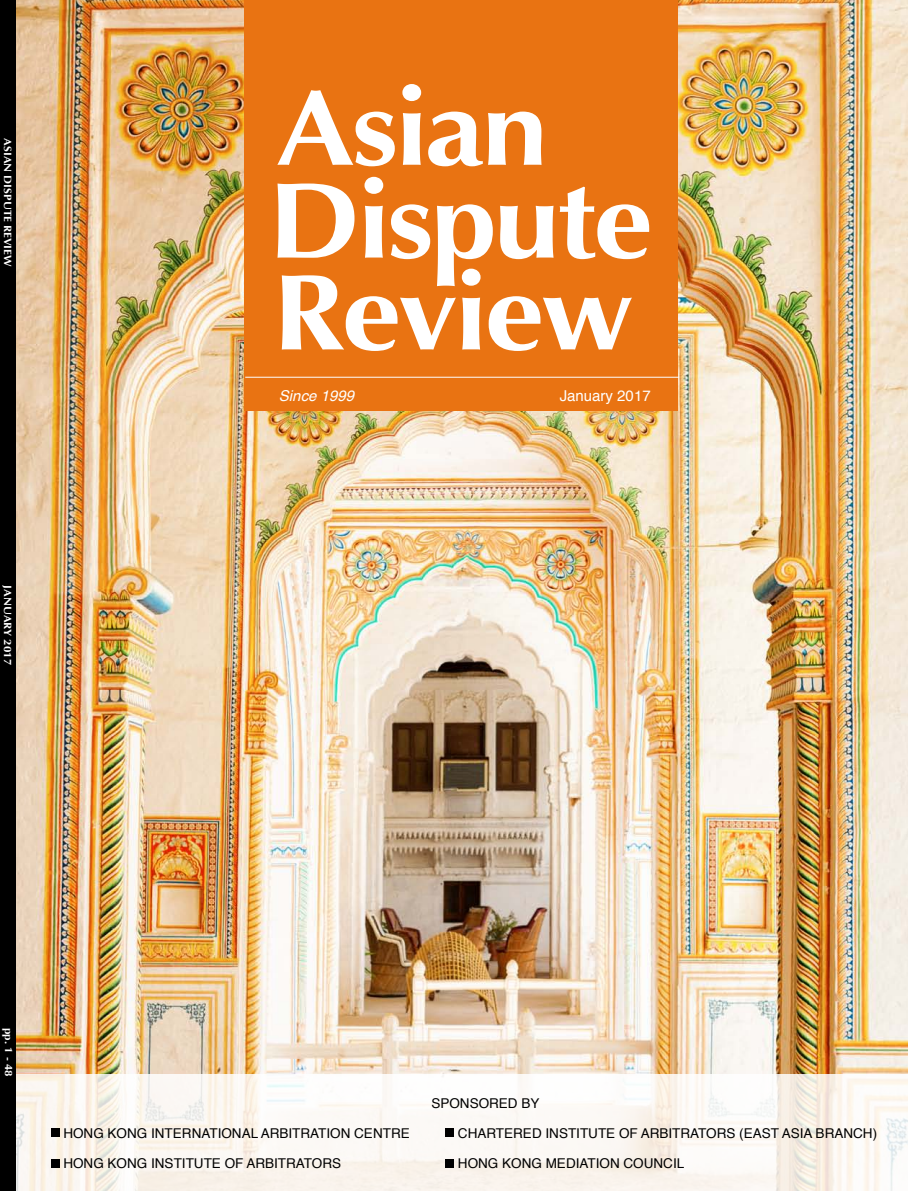
<style>
.page{position:relative;width:908px;height:1191px;background:#fff}
.page>*{position:absolute;margin:0;border:0;box-sizing:border-box;transform-origin:0 0}
.t1{font:700 108px/184.5px "Optima";letter-spacing:-.025em;color:#fff;scale:1.1 1}
.t2{font:15px "Helvetica";color:#fff}
.t3{font:italic 15px "Helvetica";color:#fff}
.t4{font:13.5px "Helvetica";color:#000}
.t5{font:700 10.5px "Optima";color:#fff;scale:1.1 1}
</style>
<div class="page">
<img style="left:16px;top:0;width:892px;height:1074px">
<svg style="left:16px;top:1074px;width:892px;height:117px;fill:#fbf7f4"></svg>
<div style="left:51px;top:1128px;width:9px;height:9px;background:#000"></div>
<div style="left:446px;top:1128px;width:8px;height:9px;background:#000"></div>
<div style="left:51px;top:1158px;width:9px;height:9px;background:#000"></div>
<div style="left:446px;top:1158px;width:8px;height:9px;background:#000"></div>
<div style="left:244px;top:0;width:434px;height:410px;background:#e97312"></div>
<hr style="left:245px;top:377px;width:434px;height:1px;background:#fff">
<div style="left:0;top:0;width:16px;height:1191px;background:#000"></div>
<p class="t5" style="left:14px;top:138px;width:118px;rotate:90deg">Asian Dispute Review</p>
<p class="t5" style="left:14px;top:585px;width:74px;rotate:90deg">January 2017</p>
<h1 class="t1" style="left:272px;top:37px;width:330px">Asian<br>Review</h1>
<h1 class="t1" style="left:268px;top:130px;width:351px">Dispute</h1>
<p class="t3" style="left:279px;top:384px;width:77px">Since 1999</p>
<p class="t2" style="left:560px;top:384px;width:92px">JANUARY 2017</p>
<p class="t5" style="left:15px;top:1027px;width:46px;rotate:90deg">pp. 1 - 48</p>
<p class="t4" style="left:431px;top:1092px;width:110px">SPONSORED BY</p>
<p class="t4" style="left:63px;top:1122px;width:348px">HONG KONG INTERNATIONAL ARBITRATION CENTRE</p>
<p class="t4" style="left:458px;top:1122px;width:421px">CHARTERED INSTITUTE OF ARBITRATORS (EAST ASIA BRANCH)</p>
<p class="t4" style="left:63px;top:1152px;width:274px">HONG KONG INSTITUTE OF ARBITRATORS</p>
<p class="t4" style="left:458px;top:1152px;width:228px">HONG KONG MEDIATION COUNCI L</p>
</div>
